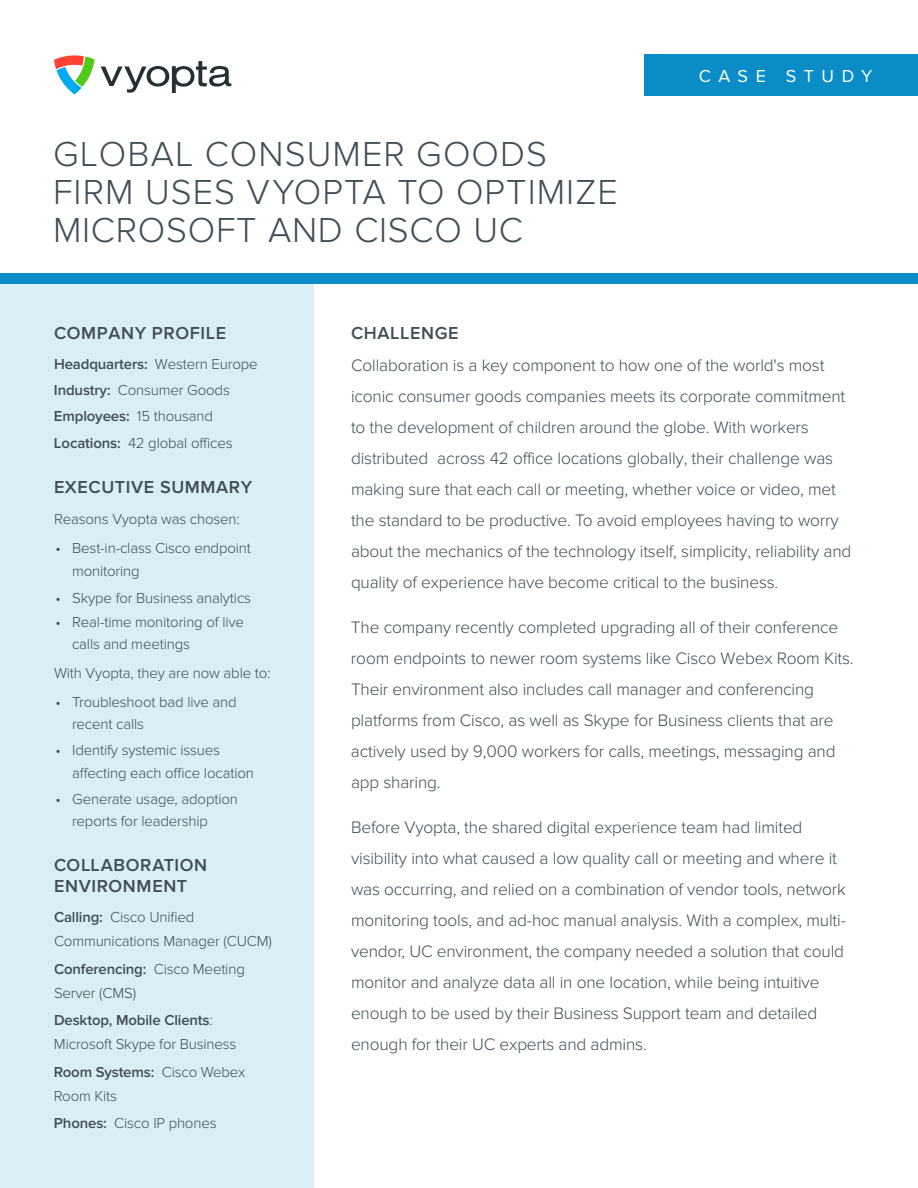
<style>
.page{position:relative;width:918px;height:1188px;background:#fff}
.page>*{position:absolute;margin:0;border:0;box-sizing:border-box;transform-origin:0 0}
.Headline{font:300 36px/38px "Proxima Nova";letter-spacing:.03em;color:#404e55}
.Sidebar_-_Body{font:600 18px "Proxima Nova";letter-spacing:.035em;color:#404e55}
.Sidebar_-_Subhead{font:600 18px/21px "Proxima Nova";letter-spacing:.035em;color:#404e55}
.Body_-_Paragraph{font:600 18px "Proxima Nova";letter-spacing:.035em;color:#404e55}
.t1{font:18px "Proxima Nova";letter-spacing:.415em;color:#fff}
.Body_-_Paragraph-2{font:300 17.25px/31px "Proxima Nova";letter-spacing:-.01em;color:#404e55}
.Sidebar_-_Body-2{font:300 15px/22.5px "Proxima Nova";letter-spacing:-.01em;color:#404e55}
.Sidebar_-_List{font:300 15px/24px "Proxima Nova";letter-spacing:-.01em;color:#404e55}
.s1{font-weight:600}
</style>
<div class="page">
<div style="left:0;top:281px;width:313px;height:907px;background:#daeef6"></div>
<div style="left:0;top:273px;width:918px;height:11px;background:#0a8dc6"></div>
<svg style="left:54px;top:55px;width:41px;height:39px"></svg>
<svg style="left:101px;top:61px;width:130px;height:32px"></svg>
<div style="left:645px;top:54px;width:273px;height:41px;background:#0a8dc6"></div>
<p class="Headline" style="left:53px;top:136px;width:566px">GLOBAL CONSUMER GOODS<br>FIRM USES VYOPTA TO OPTIMIZE<br>MICROSOFT AND CISCO UC</p>
<p class="t1" style="left:699px;top:65px;width:175px">CASE STUDY</p>
<p class="Sidebar_-_Body" style="left:54px;top:323px;width:174px">COMPANY PROFILE</p>
<p class="Sidebar_-_Body-2" style="left:54px;top:351px;width:205px;line-height:26.2px"><span class="s1">Headquarters:</span> Western Europe<br><span class="s1">Industry:</span> Consumer Goods<br><span class="s1">Employees:</span> 15 thousand<br><span class="s1">Locations:</span> 42 global offices</p>
<p class="Sidebar_-_Body" style="left:54px;top:476px;width:200px">EXECUTIVE SUMMARY</p>
<p class="Sidebar_-_Body-2" style="left:54px;top:508px;width:187px">Reasons Vyopta was chosen:</p>
<p class="Sidebar_-_Body-2" style="left:72px;top:537px;width:180px;text-indent:-17px">• Best-in-class Cisco endpoint monitoring</p>
<p class="Sidebar_-_Body-2" style="left:56px;top:587px;width:197px">• Skype for Business analytics</p>
<p class="Sidebar_-_Body-2" style="left:72px;top:611px;width:174px;text-indent:-17px">• Real-time monitoring of live calls and meetings</p>
<p class="Sidebar_-_Body-2" style="left:54px;top:662px;width:218px">With Vyopta, they are now able to:</p>
<p class="Sidebar_-_Body-2" style="left:72px;top:691px;width:166px;text-indent:-17px">• Troubleshoot bad live and recent calls</p>
<p class="Sidebar_-_Body-2" style="left:72px;top:739px;width:183px;text-indent:-17px">• Identify systemic issues affecting each office location</p>
<p class="Sidebar_-_Body-2" style="left:72px;top:787px;width:167px;text-indent:-17px">• Generate usage, adoption reports for leadership</p>
<p class="Sidebar_-_Subhead" style="left:54px;top:854px;width:155px">COLLABORATION<br>ENVIRONMENT</p>
<p class="Sidebar_-_List" style="left:54px;top:906px;width:219px"><span class="s1">Calling:</span> Cisco Unified<br>Communications Manager (CUCM)</p>
<p class="Sidebar_-_List" style="left:54px;top:957px;width:192px"><span class="s1">Conferencing:</span> Cisco Meeting<br>Server (CMS)</p>
<p class="Sidebar_-_List" style="left:54px;top:1008px;width:184px"><span class="s1">Desktop, Mobile Clients</span>:<br>Microsoft Skype for Business</p>
<p class="Sidebar_-_List" style="left:54px;top:1060px;width:193px"><span class="s1">Room Systems:</span> Cisco Webex<br>Room Kits</p>
<p class="Sidebar_-_List" style="left:54px;top:1111px;width:164px"><span class="s1">Phones:</span> Cisco IP phones</p>
<p class="Body_-_Paragraph" style="left:351px;top:323px;width:109px">CHALLENGE</p>
<p class="Body_-_Paragraph-2" style="left:351px;top:350px;width:502px">Collaboration is a key component to how one of the world's most iconic consumer goods companies meets its corporate commitment to the development of children around the globe. With workers distributed across 42 office locations globally, their challenge was making sure that each call or meeting, whether voice or video, met the standard to be productive. To avoid employees having to worry about the mechanics of the technology itself, simplicity, reliability and quality of experience have become critical to the business.</p>
<p class="Body_-_Paragraph-2" style="left:351px;top:612px;width:504px">The company recently completed upgrading all of their conference room endpoints to newer room systems like Cisco Webex Room Kits.<br>Their environment also includes call manager and conferencing platforms from Cisco, as well as Skype for Business clients that are actively used by 9,000 workers for calls, meetings, messaging and app sharing.</p>
<p class="Body_-_Paragraph-2" style="left:351px;top:812px;width:496px">Before Vyopta, the shared digital experience team had limited visibility into what caused a low quality call or meeting and where it was occurring, and relied on a combination of vendor tools, network monitoring tools, and ad-hoc manual analysis. With a complex, multi&shy;vendor, UC environment, the company needed a solution that could monitor and analyze data all in one location, while being intuitive enough to be used by their Business Support team and detailed enough for their UC experts and admins.</p>
</div>
